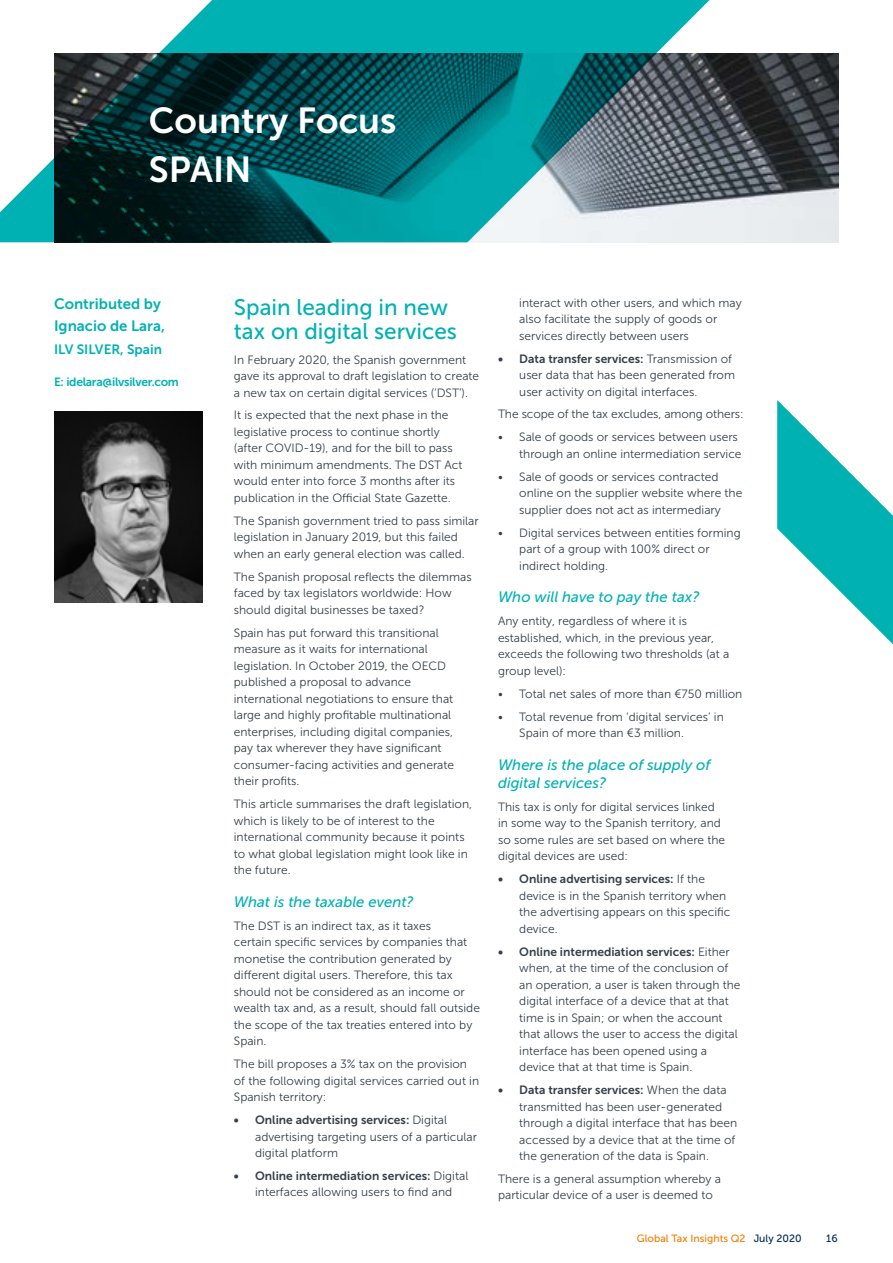
<style>
.page{position:relative;width:893px;height:1263px;background:#fff}
.page>*{position:absolute;margin:0;border:0;box-sizing:border-box;transform-origin:0 0}
.t1{font:36px/48.3px "Museo Sans 700";color:#fff}
.t2{font:22.5px/24px "Museo Sans 500";color:#00b1b3}
.t3{font:italic 15px/18px "Museo Sans 500";color:#00b1b3}
.t4{font:15px/22.5px "Museo Sans 700";color:#00b1b3}
.t5{font:13.5px "Museo Sans 700";color:#00b1b3}
.t6{font:12px/16.5px "Museo Sans 300";color:#343f4a}
.t7{font:12px "Museo Sans 700";color:#343f4a}
.t8{font:12px "Museo Sans 700";letter-spacing:-.025em;color:#00b1b3}
.t9{font:10.5px "Museo Sans 500";color:#ef7d00}
.t10{font:10.5px "Museo Sans 500";color:#002b56}
.s1{font-family:"Museo Sans 300"}
.s2{color:#002b56}
</style>
<div class="page">
<svg style="left:777px;top:400px;width:116px;height:245px"></svg>
<svg style="left:0;top:0;width:839px;height:242px;background:#418286"></svg>
<img style="left:54px;top:411px;width:149px;height:192px">
<h1 class="t1" style="left:149px;top:97px;width:249px">Country Focus<br>SPAIN</h1>
<p class="t4" style="left:54px;top:292px;width:113px">Contributed by<br>Ignacio de Lara,</p>
<p class="t5" style="left:54px;top:342px;width:109px">ILV SILVER, Spain</p>
<p class="t8" style="left:54px;top:375px;width:126px">E: idelara@ilvsilver.com</p>
<h2 class="t2" style="left:234px;top:295px;width:225px">Spain leading in new tax on digital services</h2>
<p class="t6" style="left:234px;top:351px;width:247px">In February 2020, the Spanish government gave its approval to draft legislation to create a new tax on certain digital services (‘DST’).</p>
<p class="t6" style="left:234px;top:407px;width:230px">It is expected that the next phase in the legislative process to continue shortly (after COVID-19), and for the bill to pass with minimum amendments. The DST Act would enter into force 3 months after its publication in the Official State Gazette.</p>
<p class="t6" style="left:234px;top:512px;width:246px">The Spanish government tried to pass similar legislation in January 2019, but this failed when an early general election was called.</p>
<p class="t6" style="left:234px;top:568px;width:239px">The Spanish proposal reflects the dilemmas faced by tax legislators worldwide: How should digital businesses be taxed?</p>
<p class="t6" style="left:234px;top:624px;width:222px">Spain has put forward this transitional measure as it waits for international legislation. In October 2019, the OECD published a proposal to advance international negotiations to ensure that large and highly profitable multinational enterprises, including digital companies, pay tax wherever they have significant consumer-facing activities and generate their profits.</p>
<p class="t6" style="left:234px;top:796px;width:240px">This article summarises the draft legislation, which is likely to be of interest to the international community because it points to what global legislation might look like in the future.</p>
<p class="t3" style="left:234px;top:893px;width:181px">What is the taxable event?</p>
<p class="t6" style="left:234px;top:917px;width:248px">The DST is an indirect tax, as it taxes<br>certain specific services by companies that monetise the contribution generated by different digital users. Therefore, this tax should not be considered as an income or wealth tax and, as a result, should fall outside the scope of the tax treaties entered into by Spain.</p>
<p class="t6" style="left:234px;top:1056px;width:247px">The bill proposes a 3% tax on the provision of the following digital services carried out in<br>Spanish territory:</p>
<p class="t7" style="left:234px;top:1113px;width:215px">• Online advertising services: <span class="s1">Digital</span></p>
<p class="t6" style="left:255px;top:1128px;width:223px">advertising targeting users of a particular digital platform</p>
<p class="t7" style="left:234px;top:1169px;width:236px">• Online intermediation services: <span class="s1">Digital</span></p>
<p class="t6" style="left:255px;top:1184px;width:199px">interfaces allowing users to find and</p>
<p class="t6" style="left:519px;top:294px;width:224px">interact with other users, and which may also facilitate the supply of goods or services directly between users</p>
<p class="t7" style="left:498px;top:352px;width:235px">• Data transfer services: <span class="s1">Transmission of</span></p>
<p class="t6" style="left:519px;top:367px;width:217px">user data that has been generated from user activity on digital interfaces.</p>
<p class="t6" style="left:498px;top:406px;width:247px">The scope of the tax excludes, among others:</p>
<p class="t6" style="left:498px;top:429px;width:245px;text-align:right">• Sale of goods or services between users through an online intermediation service</p>
<p class="t6" style="left:519px;top:468px;width:225px;text-indent:-21px">• Sale of goods or services contracted online on the supplier website where the supplier does not act as intermediary</p>
<p class="t6" style="left:519px;top:524px;width:223px;text-indent:-21px">• Digital services between entities forming part of a group with 100% direct or indirect holding.</p>
<p class="t3" style="left:498px;top:588px;width:203px">Who will have to pay the tax?</p>
<p class="t6" style="left:498px;top:613px;width:233px">Any entity, regardless of where it is established, which, in the previous year, exceeds the following two thresholds (at a group level):</p>
<p class="t6" style="left:498px;top:685px;width:246px">• Total net sales of more than €750 million</p>
<p class="t6" style="left:519px;top:708px;width:206px;text-indent:-21px">• Total revenue from ‘digital services’ in<br>Spain of more than €3 million.</p>
<p class="t3" style="left:498px;top:756px;width:214px">Where is the place of supply of digital services?</p>
<p class="t6" style="left:498px;top:799px;width:229px">This tax is only for digital services linked in some way to the Spanish territory, and so some rules are set based on where the digital devices are used:</p>
<p class="t7" style="left:498px;top:872px;width:208px">• Online advertising services: <span class="s1">If the</span></p>
<p class="t6" style="left:519px;top:887px;width:213px">device is in the Spanish territory when the advertising appears on this specific device.</p>
<p class="t7" style="left:498px;top:945px;width:233px">• Online intermediation services: <span class="s1">Either</span></p>
<p class="t6" style="left:519px;top:960px;width:223px">when, at the time of the conclusion of an operation, a user is taken through the digital interface of a device that at that time is in Spain; or when the account that allows the user to access the digital interface has been opened using a device that at that time is Spain.</p>
<p class="t7" style="left:498px;top:1083px;width:230px">• Data transfer services: <span class="s1">When the data</span></p>
<p class="t6" style="left:519px;top:1098px;width:220px">transmitted has been user-generated through a digital interface that has been accessed by a device that at the time of the generation of the data is Spain.</p>
<p class="t6" style="left:498px;top:1171px;width:225px">There is a general assumption whereby a particular device of a user is deemed to</p>
<p class="t9" style="left:637px;top:1232px;width:166px">Global Tax Insights Q2 <span class="s2">July 2020</span></p>
<p class="t10" style="left:826px;top:1232px;width:13px">16</p>
</div>
